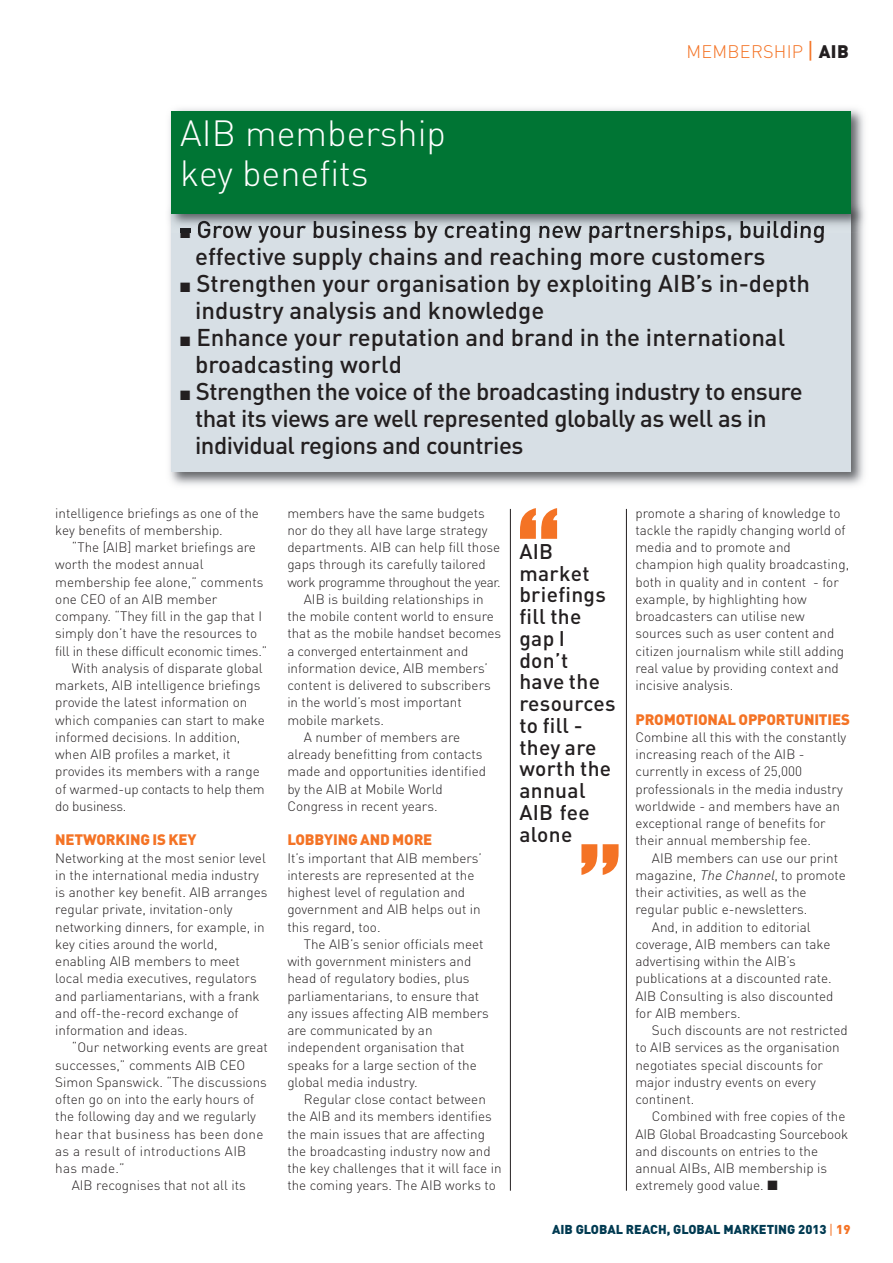
<style>
.page{position:relative;width:893px;height:1263px;background:#fff}
.page>*{position:absolute;margin:0;border:0;box-sizing:border-box;transform-origin:0 0}
.t1{font:120px "Impact";color:#f47325}
.t2{font:300 36px/40.5px "DIN";color:#fff}
.t3{font:500 24px/27px "DIN";color:#231f20}
.t4{font:500 24px/27px "DIN";letter-spacing:-.02em;color:#231f20}
.t5{font:500 21px/21.8px "DIN";letter-spacing:.015em;color:#231f20}
.t6{font:300 18px "DIN";letter-spacing:.015em;color:#f47325}
.t7{font:900 15px "DIN";letter-spacing:-.01em;color:#f47325}
.t8{font:300 13.5px/17.2px "DIN";color:#231f20}
.t9{font:300 13.5px "DIN";letter-spacing:.02em;color:#231f20}
.t10{font:300 13.5px "DIN";letter-spacing:-.02em;color:#231f20}
.t11{font:300 13.5px "DIN";letter-spacing:-.025em;color:#231f20}
.t12{font:900 12.75px "DIN";color:#013a51}
.s1{font-family:"Arial";font-weight:400;font-size:21px}
.s2{font-weight:900;color:#231f20}
.s3{font-style:italic}
.s4{font-family:"Arial";font-weight:400;color:#f47325}
.s5{color:#f47325}
</style>
<div class="page">
<hr style="left:510px;top:509px;width:1px;height:682px;background:#231f20">
<hr style="left:626px;top:509px;width:1px;height:682px;background:#231f20">
<img style="left:169px;top:233px;width:695px;height:252px">
<div style="left:171px;top:206px;width:679px;height:266px;background:#d7dfe5"></div>
<img style="left:168px;top:108px;width:697px;height:125px">
<img style="left:171px;top:213px;width:679px;height:20px">
<svg style="left:181px;top:229px;width:9px;height:4px"></svg>
<img style="left:198px;top:221px;width:184px;height:12px">
<div style="left:171px;top:111px;width:679px;height:102px;background:#007534"></div>
<h2 class="t2" style="left:180px;top:112px;width:267px">AIB membership key benefits</h2>
<h3 class="t6" style="left:687px;top:41px;width:164px">MEMBERSHIP <span class="s1">|</span> <span class="s2">AIB</span></h3>
<h3 class="t3" style="left:195px;top:215px;width:632px;text-indent:-15px">■ Grow your business by creating new partnerships, building effective supply chains and reaching more customers</h3>
<h3 class="t3" style="left:195px;top:269px;width:617px;text-indent:-15px">■ Strengthen your organisation by exploiting AIB’s in-depth industry analysis and knowledge</h3>
<h3 class="t3" style="left:195px;top:323px;width:592px;text-indent:-15px">■ Enhance your reputation and brand in the international broadcasting world</h3>
<h3 class="t4" style="left:195px;top:377px;width:609px;text-indent:-15px">■ Strengthen the voice of the broadcasting industry to ensure that its views are well represented globally as well as in individual regions and countries</h3>
<p class="t8" style="left:55px;top:504px;width:205px">intelligence briefings as one of the key benefits of membership.</p>
<p class="t8" style="left:72px;top:538px;width:186px">“The [AIB] market briefings are</p>
<p class="t8" style="left:55px;top:556px;width:150px">worth the modest annual</p>
<p class="t8" style="left:55px;top:573px;width:210px">membership fee alone,” comments</p>
<p class="t8" style="left:55px;top:590px;width:164px">one CEO of an AIB member</p>
<p class="t8" style="left:55px;top:607px;width:208px">company. “They fill in the gap that I</p>
<p class="t8" style="left:55px;top:625px;width:203px">simply don’t have the resources to</p>
<p class="t8" style="left:55px;top:642px;width:214px">fill in these difficult economic times.”</p>
<p class="t8" style="left:72px;top:659px;width:192px">With analysis of disparate global</p>
<p class="t8" style="left:55px;top:676px;width:207px">markets, AIB intelligence briefings</p>
<p class="t8" style="left:55px;top:694px;width:194px">provide the latest information on</p>
<p class="t8" style="left:55px;top:711px;width:211px">which companies can start to make</p>
<p class="t8" style="left:55px;top:728px;width:187px">informed decisions. In addition,</p>
<p class="t8" style="left:55px;top:745px;width:177px">when AIB profiles a market, it</p>
<p class="t8" style="left:55px;top:763px;width:206px">provides its members with a range</p>
<p class="t10" style="left:55px;top:781px;width:211px">of warmed-up contacts to help them</p>
<p class="t10" style="left:55px;top:798px;width:73px">do business.</p>
<p class="t7" style="left:55px;top:831px;width:143px">NETWORKING IS KEY</p>
<p class="t8" style="left:55px;top:849px;width:214px">Networking at the most senior level in the international media industry is another key benefit. AIB arranges regular private, invitation-only networking dinners, for example, in key cities around the world, enabling AIB members to meet local media executives, regulators and parliamentarians, with a frank and off-the-record exchange of information and ideas.</p>
<p class="t8" style="left:72px;top:1039px;width:198px">“Our networking events are great</p>
<p class="t8" style="left:55px;top:1056px;width:192px">successes,” comments AIB CEO</p>
<p class="t8" style="left:55px;top:1073px;width:213px">Simon Spanswick. “The discussions</p>
<p class="t8" style="left:55px;top:1090px;width:200px">often go on into the early hours of</p>
<p class="t8" style="left:55px;top:1108px;width:202px">the following day and we regularly</p>
<p class="t9" style="left:55px;top:1126px;width:210px">hear that business has been done</p>
<p class="t9" style="left:55px;top:1143px;width:193px">as a result of introductions AIB</p>
<p class="t8" style="left:55px;top:1159px;width:71px">has made.”</p>
<p class="t8" style="left:72px;top:1177px;width:176px">AIB recognises that not all its</p>
<p class="t8" style="left:287px;top:504px;width:199px">members have the same budgets</p>
<p class="t8" style="left:287px;top:521px;width:202px">nor do they all have large strategy</p>
<p class="t8" style="left:287px;top:538px;width:214px">departments. AIB can help fill those</p>
<p class="t8" style="left:287px;top:556px;width:200px">gaps through its carefully tailored</p>
<p class="t11" style="left:287px;top:574px;width:215px">work programme throughout the year.</p>
<p class="t8" style="left:304px;top:590px;width:181px">AIB is building relationships in</p>
<p class="t8" style="left:287px;top:607px;width:208px">the mobile content world to ensure</p>
<p class="t8" style="left:287px;top:625px;width:215px">that as the mobile handset becomes</p>
<p class="t8" style="left:287px;top:642px;width:183px">a converged entertainment and</p>
<p class="t8" style="left:287px;top:659px;width:202px">information device, AIB members’</p>
<p class="t8" style="left:287px;top:676px;width:205px">content is delivered to subscribers</p>
<p class="t8" style="left:287px;top:694px;width:176px">in the world’s most important</p>
<p class="t8" style="left:287px;top:711px;width:98px">mobile markets.</p>
<p class="t8" style="left:304px;top:728px;width:158px">A number of members are</p>
<p class="t8" style="left:287px;top:745px;width:197px">already benefitting from contacts</p>
<p class="t8" style="left:287px;top:763px;width:200px">made and opportunities identified</p>
<p class="t8" style="left:287px;top:780px;width:157px">by the AIB at Mobile World</p>
<p class="t8" style="left:287px;top:797px;width:152px">Congress in recent years.</p>
<p class="t7" style="left:287px;top:831px;width:147px">LOBBYING AND MORE</p>
<p class="t8" style="left:287px;top:849px;width:196px">It’s important that AIB members’ interests are represented at the highest level of regulation and government and AIB helps out in this regard, too.</p>
<p class="t8" style="left:287px;top:935px;width:203px;text-indent:17px">The AIB’s senior officials meet with government ministers and head of regulatory bodies, plus parliamentarians, to ensure that any issues affecting AIB members are communicated by an independent organisation that speaks for a large section of the global media industry.</p>
<p class="t8" style="left:287px;top:1090px;width:216px;text-indent:17px">Regular close contact between the AIB and its members identifies the main issues that are affecting the broadcasting industry now and the key challenges that it will face in the coming years. The AIB works to</p>
<h1 class="t1" style="left:518px;top:482px;width:43px">“</h1>
<h3 class="t5" style="left:519px;top:540px;width:98px">AIB market briefings fill the gap I don’t have the resources to fill - they are worth the annual<br>AIB fee alone</h3>
<h1 class="t1" style="left:579px;top:818px;width:43px">”</h1>
<p class="t8" style="left:635px;top:504px;width:215px">promote a sharing of knowledge to tackle the rapidly changing world of media and to promote and champion high quality broadcasting, both in quality and in content - for example, by highlighting how broadcasters can utilise new sources such as user content and citizen journalism while still adding real value by providing context and incisive analysis.</p>
<p class="t7" style="left:635px;top:710px;width:216px">PROMOTIONAL OPPORTUNITIES</p>
<p class="t8" style="left:635px;top:728px;width:212px">Combine all this with the constantly increasing reach of the AIB - currently in excess of 25,000 professionals in the media industry worldwide - and members have an exceptional range of benefits for their annual membership fee.</p>
<p class="t8" style="left:652px;top:849px;width:188px">AIB members can use our print</p>
<p class="t8" style="left:635px;top:866px;width:212px">magazine, <span class="s3">TheChannel</span>, to promote</p>
<p class="t8" style="left:635px;top:883px;width:173px">their activities, as well as the</p>
<p class="t8" style="left:635px;top:901px;width:173px">regular public e-newsletters.</p>
<p class="t8" style="left:652px;top:918px;width:160px">And, in addition to editorial</p>
<p class="t8" style="left:635px;top:935px;width:197px">coverage, AIB members can take</p>
<p class="t8" style="left:635px;top:952px;width:162px">advertising within the AIB’s</p>
<p class="t8" style="left:635px;top:970px;width:198px">publications at a discounted rate.</p>
<p class="t8" style="left:635px;top:987px;width:200px">AIB Consulting is also discounted</p>
<p class="t8" style="left:635px;top:1004px;width:107px">for AIB members.</p>
<p class="t8" style="left:652px;top:1021px;width:197px">Such discounts are not restricted</p>
<p class="t8" style="left:635px;top:1039px;width:206px">to AIB services as the organisation</p>
<p class="t8" style="left:635px;top:1056px;width:189px">negotiates special discounts for</p>
<p class="t8" style="left:635px;top:1073px;width:182px">major industry events on every</p>
<p class="t8" style="left:635px;top:1090px;width:60px">continent.</p>
<p class="t8" style="left:652px;top:1108px;width:195px">Combined with free copies of the</p>
<p class="t8" style="left:635px;top:1125px;width:214px">AIB Global Broadcasting Sourcebook</p>
<p class="t8" style="left:635px;top:1142px;width:184px">and discounts on entries to the</p>
<p class="t8" style="left:635px;top:1159px;width:193px">annual AIBs, AIB membership is</p>
<p class="t8" style="left:635px;top:1177px;width:144px">extremely good value. ■</p>
<p class="t12" style="left:552px;top:1222px;width:300px">AIB GLOBAL REACH, GLOBAL MARKETING 2013 <span class="s4">|</span> <span class="s5">19</span></p>
</div>
